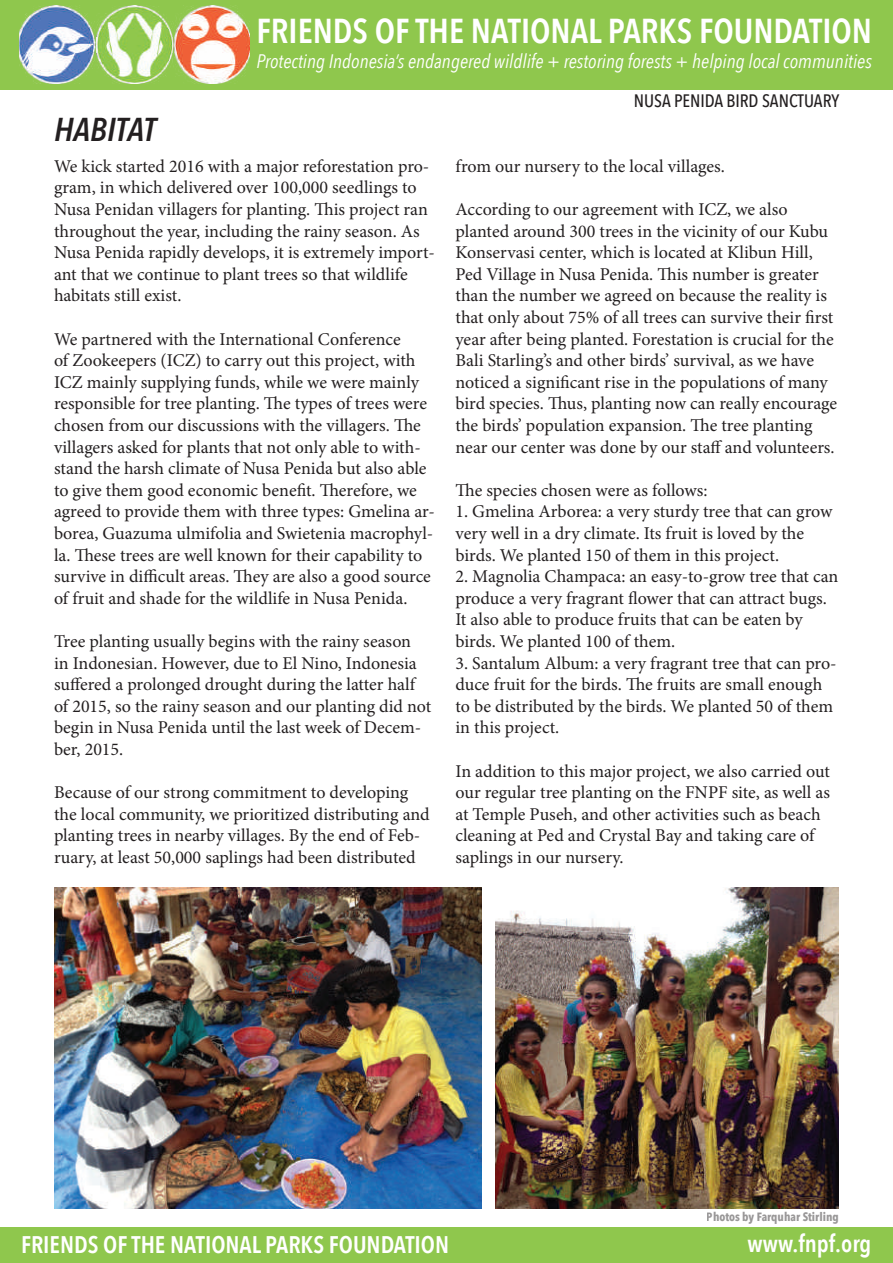
<style>
.page{position:relative;width:893px;height:1263px;background:#fff}
.page>*{position:absolute;margin:0;border:0;box-sizing:border-box;transform-origin:0 0}
.t1{font:600 34.5px "Avenir Next Condensed";color:#fff}
.t2{font:italic 600 33px "Avenir Next Condensed";color:#231f20}
.t3{font:600 24px "Avenir Next Condensed";color:#fff}
.t4{font:italic 19.5px "Avenir Next Condensed";color:#fff}
.t5{font:18px/21.6px "Minion Pro";color:#231f20}
.t6{font:500 18px "Avenir Next Condensed";color:#231f20}
.t7{font:700 12px "Avenir Next Condensed";color:#231f20}
</style>
<div class="page">
<div style="left:0;top:0;width:893px;height:89px;background:#8fc74d"></div>
<img style="left:20px;top:6px;width:229px;height:77px">
<div style="left:0;top:1227px;width:893px;height:36px;background:#8fc74d"></div>
<img style="left:54px;top:887px;width:428px;height:322px">
<img style="left:495px;top:887px;width:344px;height:322px">
<h1 class="t1" style="left:256px;top:2px;width:617px">FRIENDS OF THE NATIONAL PARKS FOUNDATION</h1>
<p class="t4" style="left:256px;top:49px;width:617px">Protecting Indonesia’s endangered wildlife + restoring forests + helping local communities</p>
<h2 class="t2" style="left:54px;top:109px;width:103px">HABITAT</h2>
<p class="t5" style="left:54px;top:155px;width:382px">We kick started 2016 with a major reforestation pro&shy;gram, in which delivered over 100,000 seedlings to Nusa Penidan villagers for planting. This project ran throughout the year, including the rainy season. As Nusa Penida rapidly develops, it is extremely import&shy;ant that we continue to plant trees so that wildlife habitats still exist.</p>
<p class="t5" style="left:54px;top:328px;width:382px">We partnered with the International Conference<br>of Zookeepers (ICZ) to carry out this project, with ICZ mainly supplying funds, while we were mainly responsible for tree planting. The types of trees were chosen from our discussions with the villagers. The villagers asked for plants that not only able to with&shy;stand the harsh climate of Nusa Penida but also able to give them good economic benefit. Therefore, we agreed to provide them with three types: Gmelina ar&shy;borea, Guazuma ulmifolia and Swietenia macrophyl&shy;la. These trees are well known for their capability to survive in difficult areas. They are also a good source of fruit and shade for the wildlife in Nusa Penida.</p>
<p class="t5" style="left:54px;top:630px;width:379px">Tree planting usually begins with the rainy season<br>in Indonesian. However, due to El Nino, Indonesia suffered a prolonged drought during the latter half of 2015, so the rainy season and our planting did not begin in Nusa Penida until the last week of Decem&shy;ber, 2015.</p>
<p class="t5" style="left:54px;top:782px;width:377px">Because of our strong commitment to developing the local community, we prioritized distributing and planting trees in nearby villages. By the end of Feb&shy;ruary, at least 50,000 saplings had been distributed</p>
<p class="t6" style="left:634px;top:90px;width:207px">NUSA PENIDA BIRD SANCTUARY</p>
<p class="t5" style="left:455px;top:155px;width:271px">from our nursery to the local villages.</p>
<p class="t5" style="left:455px;top:198px;width:383px">According to our agreement with ICZ, we also planted around 300 trees in the vicinity of our Kubu Konservasi center, which is located at Klibun Hill, Ped Village in Nusa Penida. This number is greater than the number we agreed on because the reality is that only about 75% of all trees can survive their first year after being planted. Forestation is crucial for the Bali Starling’s and other birds’ survival, as we have noticed a significant rise in the populations of many bird species. Thus, planting now can really encourage the birds’ population expansion. The tree planting near our center was done by our staff and volunteers.</p>
<p class="t5" style="left:455px;top:479px;width:254px">The species chosen were as follows:</p>
<p class="t5" style="left:455px;top:501px;width:378px">1. Gmelina Arborea: a very sturdy tree that can grow very well in a dry climate. Its fruit is loved by the birds. We planted 150 of them in this project.</p>
<p class="t5" style="left:455px;top:566px;width:384px">2. Magnolia Champaca: an easy-to-grow tree that can produce a very fragrant flower that can attract bugs.<br>It also able to produce fruits that can be eaten by birds. We planted 100 of them.</p>
<p class="t5" style="left:455px;top:652px;width:383px">3. Santalum Album: a very fragrant tree that can pro&shy;duce fruit for the birds. The fruits are small enough to be distributed by the birds. We planted 50 of them in this project.</p>
<p class="t5" style="left:455px;top:760px;width:376px">In addition to this major project, we also carried out our regular tree planting on the FNPF site, as well as at Temple Puseh, and other activities such as beach cleaning at Ped and Crystal Bay and taking care of saplings in our nursery.</p>
<p class="t7" style="left:707px;top:1209px;width:134px">Photos by Farquhar Stirling</p>
<h3 class="t3" style="left:21px;top:1224px;width:430px">FRIENDS OF THE NATIONAL PARKS FOUNDATION</h3>
<h3 class="t3" style="left:748px;top:1222px;width:125px">www.fnpf.org</h3>
</div>
